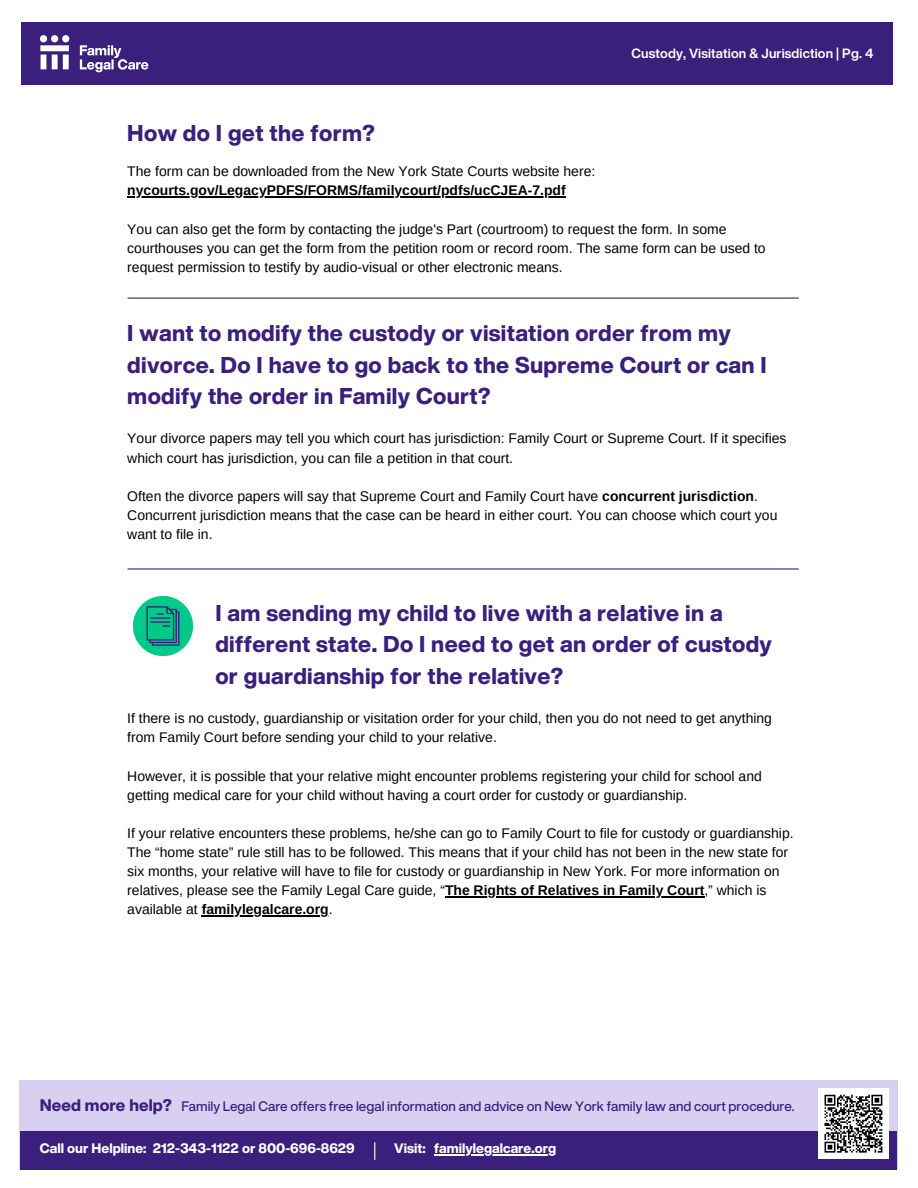
<style>
.page{position:relative;width:918px;height:1188px;background:#fff}
.page>*{position:absolute;margin:0;border:0;box-sizing:border-box;transform-origin:0 0}
.t1{font:800 22.5px/31.5px "Helvetica Now Display";letter-spacing:.015em;color:#3a1f7c}
.t2{font:13.95px/19.2px "Arimo";color:#000}
.t3{font:700 13.95px "Arimo";color:#000}
.t4{font:500 13.5px "Helvetica Now Display";color:#3a1f7c}
.t5{font:800 13.5px "Helvetica Now Display";color:#fff}
.t6{font:700 13.2px "Helvetica Now Display";letter-spacing:.01em;color:#fff}
.s1{font-weight:700}
.s2{font-weight:800;font-size:16.5px}
</style>
<div class="page">
<hr style="left:128px;top:568px;width:670px;height:2px;background:#3a1f7c">
<hr style="left:128px;top:298px;width:670px;height:1px;background:#3a1f7c">
<hr style="left:127px;top:197px;width:439px;height:1px;background:#000">
<div style="left:21px;top:22px;width:872px;height:63px;background:#3a1f7c"></div>
<svg style="left:40px;top:35px;width:108px;height:37px"></svg>
<div style="left:19px;top:1080px;width:879px;height:89px;background:#d9cff1"></div>
<div style="left:20px;top:1131px;width:876px;height:38px;background:#3a1f7c"></div>
<hr style="left:434px;top:1154px;width:122px;height:2px;background:#fff">
<svg style="left:374px;top:1143px;width:1px;height:16px"></svg>
<div style="left:818px;top:1088px;width:71px;height:71px;background:#fff"></div>
<hr style="left:445px;top:896px;width:259px;height:2px;background:#000">
<hr style="left:202px;top:916px;width:127px;height:1px;background:#000">
<img style="left:132px;top:595px;width:62px;height:62px">
<svg style="left:824px;top:1094px;width:59px;height:59px"></svg>
<h1 class="t1" style="left:127px;top:117px;width:249px">How do I get the form?</h1>
<p class="t6" style="left:632px;top:44px;width:243px">Custody, Visitation &amp; Jurisdiction | Pg. 4</p>
<p class="t2" style="left:127px;top:162px;width:469px">The form can be downloaded from the New York State Courts website here:</p>
<p class="t3" style="left:127px;top:183px;width:440px">nycourts.gov/LegacyPDFS/FORMS/familycourt/pdfs/ucCJEA-7.pdf</p>
<p class="t2" style="left:127px;top:219px;width:640px">You can also get the form by contacting the judge's Part (courtroom) to request the form. In some courthouses you can get the form from the petition room or record room. The same form can be used to request permission to testify by audio-visual or other electronic means.</p>
<h1 class="t1" style="left:127px;top:317px;width:641px">I want to modify the custody or visitation order from my divorce. Do I have to go back to the Supreme Court or can I modify the order in Family Court?</h1>
<p class="t2" style="left:127px;top:429px;width:661px">Your divorce papers may tell you which court has jurisdiction: Family Court or Supreme Court. If it specifies which court has jurisdiction, you can file a petition in that court.</p>
<p class="t2" style="left:127px;top:486px;width:652px">Often the divorce papers will say that Supreme Court and Family Court have <span class="s1">concurrent jurisdiction</span>.<br>Concurrent jurisdiction means that the case can be heard in either court. You can choose which court you want to file in.</p>
<h1 class="t1" style="left:215px;top:597px;width:558px">I am sending my child to live with a relative in a different state. Do I need to get an order of custody or guardianship for the relative?</h1>
<p class="t2" style="left:127px;top:709px;width:646px">If there is no custody, guardianship or visitation order for your child, then you do not need to get anything from Family Court before sending your child to your relative.</p>
<p class="t2" style="left:127px;top:766px;width:636px">However, it is possible that your relative might encounter problems registering your child for school and getting medical care for your child without having a court order for custody or guardianship.</p>
<p class="t2" style="left:127px;top:824px;width:668px">If your relative encounters these problems, he/she can go to Family Court to file for custody or guardianship.<br>The “home state” rule still has to be followed. This means that if your child has not been in the new state for six months, your relative will have to file for custody or guardianship in New York. For more information on relatives, please see the Family Legal Care guide, “<span class="s1">The Rights of Relatives in Family Court</span>,” which is available at <span class="s1">familylegalcare.org</span>.</p>
<p class="t4" style="left:40px;top:1096px;width:756px"><span class="s2">Need more help?</span> Family Legal Care offers free legal information and advice on New York family law and court procedure.</p>
<p class="t5" style="left:394px;top:1138px;width:33px">Visit:</p>
<p class="t5" style="left:40px;top:1138px;width:317px">Call our Helpline: 212-343-1122 or 800-696-8629</p>
<p class="t5" style="left:434px;top:1138px;width:123px">familylegalcare.org</p>
</div>
